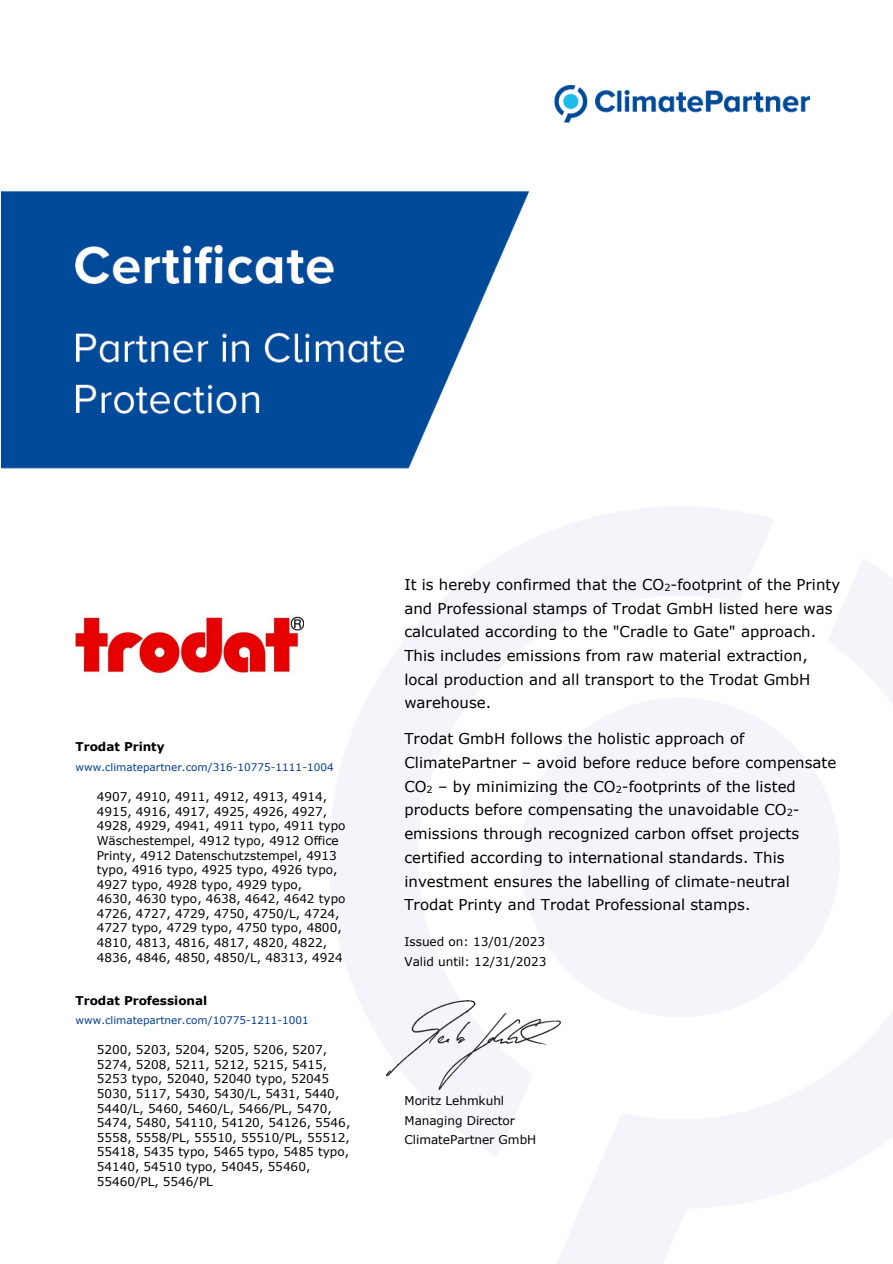
<style>
.page{position:relative;width:893px;height:1264px;background:#fff}
.page>*{position:absolute;margin:0;border:0;box-sizing:border-box;transform-origin:0 0}
.t1{font:15px/23.7px "Verdana";color:#000}
.t2{font:12px/14.5px "Verdana";letter-spacing:-.005em;color:#000}
.t3{font:700 12px "Verdana";color:#000}
.t4{font:10.5px "Verdana";color:#003c91}
.s1{font-size:9.75px}
</style>
<div class="page">
<img style="left:1px;top:85px;width:891px;height:1177px">
<img style="left:387px;top:1000px;width:173px;height:89px">
<img style="left:74px;top:608px;width:230px;height:72px">
<p class="t3" style="left:75px;top:738px;width:91px">Trodat Printy</p>
<p class="t4" style="left:75px;top:760px;width:260px">www.climatepartner.com/316-10775-1111-1004</p>
<p class="t2" style="left:97px;top:789px;width:250px">4907, 4910, 4911, 4912, 4913, 4914, 4915, 4916, 4917, 4925, 4926, 4927, 4928, 4929, 4941, 4911 typo, 4911 typo Wäschestempel, 4912 typo, 4912 Office Printy, 4912 Datenschutzstempel, 4913 typo, 4916 typo, 4925 typo, 4926 typo, 4927 typo, 4928 typo, 4929 typo,</p>
<p class="t2" style="left:97px;top:891px;width:250px">4630, 4630 typo, 4638, 4642, 4642 typo</p>
<p class="t2" style="left:97px;top:905px;width:247px">4726, 4727, 4729, 4750, 4750/L, 4724, 4727 typo, 4729 typo, 4750 typo, 4800, 4810, 4813, 4816, 4817, 4820, 4822, 4836, 4846, 4850, 4850/L, 48313, 4924</p>
<p class="t3" style="left:75px;top:993px;width:133px">Trodat Professional</p>
<p class="t4" style="left:75px;top:1013px;width:235px">www.climatepartner.com/10775-1211-1001</p>
<p class="t2" style="left:97px;top:1041px;width:234px">5200, 5203, 5204, 5205, 5206, 5207,<br>5274, 5208, 5211, 5212, 5215, 5415,<br>5253 typo, 52040, 52040 typo, 52045</p>
<p class="t2" style="left:97px;top:1085px;width:255px">5030, 5117, 5430, 5430/L, 5431, 5440, 5440/L, 5460, 5460/L, 5466/PL, 5470, 5474, 5480, 54110, 54120, 54126, 5546, 5558, 5558/PL, 55510, 55510/PL, 55512, 55418, 5435 typo, 5465 typo, 5485 typo, 54140, 54510 typo, 54045, 55460, 55460/PL, 5546/PL</p>
<p class="t1" style="left:404px;top:572px;width:437px">It is hereby confirmed that the CO<span class="s1">2</span>-footprint of the Printy and Professional stamps of Trodat GmbH listed here was calculated according to the "Cradle to Gate" approach.<br>This includes emissions from raw material extraction, local production and all transport to the Trodat GmbH warehouse.</p>
<p class="t1" style="left:404px;top:726px;width:433px">Trodat GmbH follows the holistic approach of ClimatePartner – avoid before reduce before compensate CO<span class="s1">2</span> – by minimizing the CO<span class="s1">2</span>-footprints of the listed products before compensating the unavoidable CO<span class="s1">2</span>- emissions through recognized carbon offset projects certified according to international standards. This investment ensures the labelling of climate-neutral Trodat Printy and Trodat Professional stamps.</p>
<p class="t2" style="left:404px;top:931px;width:143px;line-height:19.6px">Issued on: 13/01/2023<br>Valid until: 12/31/2023</p>
<p class="t2" style="left:404px;top:1090px;width:133px;line-height:19.5px">Moritz Lehmkuhl<br>Managing Director<br>ClimatePartner GmbH</p>
</div>
